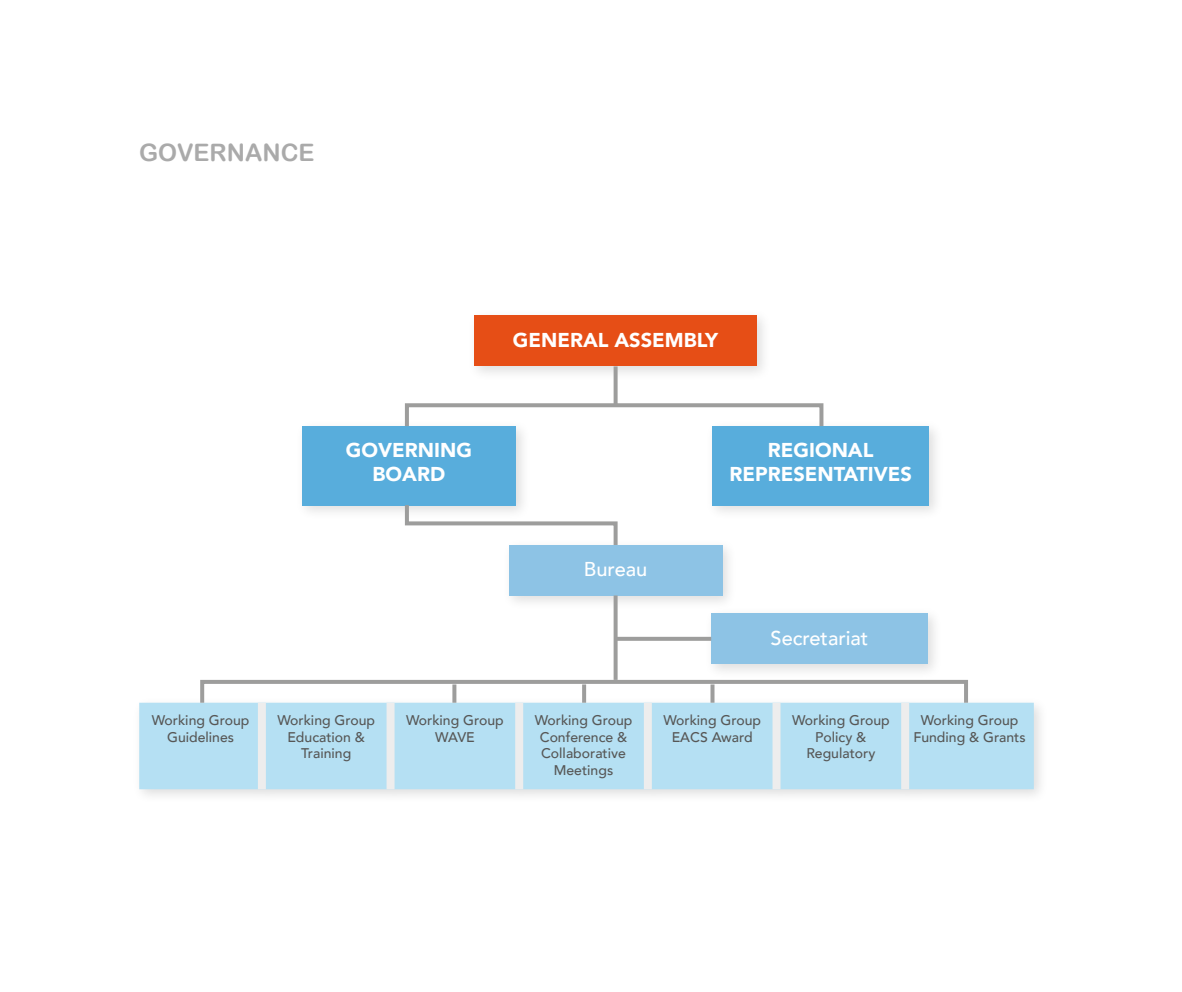
<style>
.page{position:relative;width:1182px;height:992px;background:#fff}
.page>*{position:absolute;margin:0;border:0;box-sizing:border-box;transform-origin:0 0}
.t1{font:24px "Arial Rounded MT Bold";color:#aaa}
.T3{font:900 20px/24px "Avenir";color:#fff;text-align:center}
.T3-2{font:500 20px "Avenir";color:#fff}
.Body{font:500 14px/16.8px "Avenir";color:#575756;text-align:center}
</style>
<div class="page">
<div style="left:467px;top:308px;width:305px;height:73px;background:#000;opacity:.13"></div>
<div style="left:474px;top:315px;width:283px;height:51px;background:#e64e16"></div>
<div style="left:502px;top:537px;width:236px;height:73px;background:#000;opacity:.13"></div>
<div style="left:509px;top:544px;width:213px;height:51px;background:#8dc3e5"></div>
<div style="left:704px;top:606px;width:238px;height:72px;background:#000;opacity:.13"></div>
<div style="left:711px;top:613px;width:216px;height:51px;background:#8dc3e5"></div>
<div style="left:295px;top:419px;width:236px;height:101px;background:#000;opacity:.13"></div>
<div style="left:302px;top:426px;width:214px;height:79px;background:#58addc"></div>
<div style="left:705px;top:419px;width:239px;height:101px;background:#000;opacity:.13"></div>
<div style="left:712px;top:426px;width:217px;height:79px;background:#58addc"></div>
<div style="left:132px;top:695px;width:916px;height:109px;background:#000;opacity:.13"></div>
<div style="left:139px;top:702px;width:895px;height:87px;background:#b5e0f3"></div>
<div style="left:258px;top:702px;width:8px;height:87px;background:#ededed"></div>
<div style="left:386px;top:702px;width:8px;height:87px;background:#ededed"></div>
<div style="left:515px;top:702px;width:8px;height:87px;background:#ededed"></div>
<div style="left:644px;top:702px;width:8px;height:87px;background:#ededed"></div>
<div style="left:772px;top:702px;width:8px;height:87px;background:#ededed"></div>
<div style="left:901px;top:702px;width:8px;height:87px;background:#ededed"></div>
<svg style="left:613px;top:366px;width:4px;height:37px"></svg>
<hr style="left:582px;top:684px;width:4px;height:18px;background:#9d9d9c">
<svg style="left:452px;top:684px;width:4px;height:15px"></svg>
<svg style="left:710px;top:684px;width:4px;height:15px"></svg>
<svg style="left:613px;top:595px;width:4px;height:84px"></svg>
<svg style="left:403px;top:501px;width:216px;height:48px"></svg>
<div style="left:405px;top:403px;width:418px;height:25px;border:4px solid #9d9d9c"></div>
<div style="left:200px;top:679px;width:768px;height:25px;border:4px solid #9d9d9c"></div>
<svg style="left:615px;top:636px;width:96px;height:4px"></svg>
<h1 class="t1" style="left:139px;top:138px;width:177px">GOVERNANCE</h1>
<p class="T3" style="left:513px;top:327px;width:207px">GENERAL ASSEMBLY</p>
<p class="T3" style="left:346px;top:438px;width:127px">GOVERNING<br>BOARD</p>
<p class="T3" style="left:729px;top:438px;width:184px">REGIONAL<br>REPRESENTATIVES</p>
<p class="T3-2" style="left:584px;top:551px;width:65px">Bureau</p>
<p class="T3-2" style="left:770px;top:620px;width:99px">Secretariat</p>
<p class="Body" style="left:152px;top:710px;width:99px">Working Group</p>
<p class="Body" style="left:167px;top:727px;width:68px">Guidelines</p>
<p class="Body" style="left:277px;top:710px;width:99px">Working Group</p>
<p class="Body" style="left:287px;top:727px;width:79px">Education &amp;<br>Training</p>
<p class="Body" style="left:406px;top:710px;width:99px">Working Group</p>
<p class="Body" style="left:435px;top:727px;width:41px">WAVE</p>
<p class="Body" style="left:535px;top:710px;width:99px">Working Group</p>
<p class="Body" style="left:540px;top:727px;width:89px">Conference &amp;<br>Collaborative<br>Meetings</p>
<p class="Body" style="left:663px;top:710px;width:99px">Working Group</p>
<p class="Body" style="left:672px;top:727px;width:82px">EACS Award</p>
<p class="Body" style="left:792px;top:710px;width:99px">Working Group</p>
<p class="Body" style="left:806px;top:727px;width:70px">Policy &amp;<br>Regulatory</p>
<p class="Body" style="left:920px;top:710px;width:99px">Working Group</p>
<p class="Body" style="left:913px;top:727px;width:114px">Funding &amp; Grants</p>
</div>
